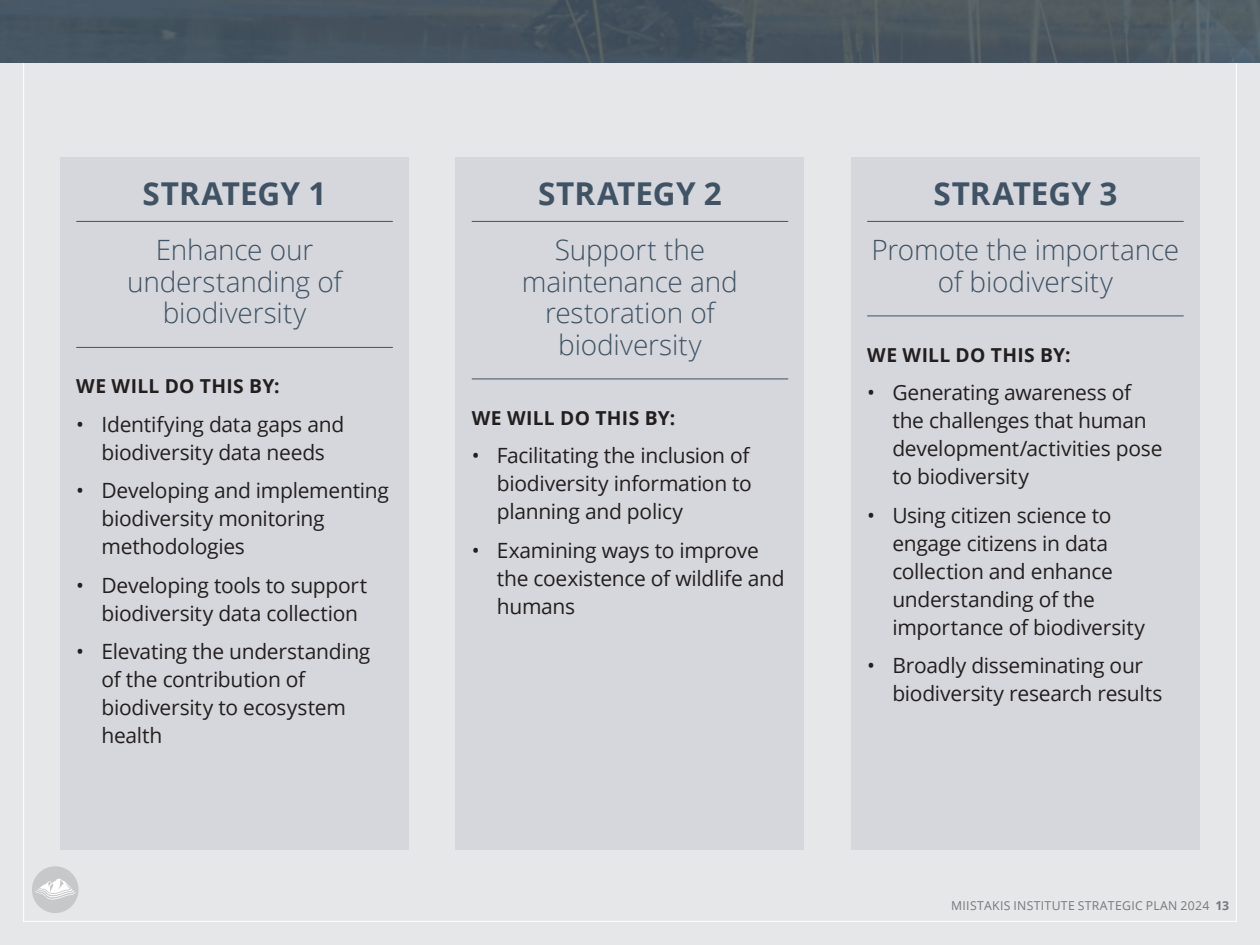
<style>
.page{position:relative;width:1260px;height:945px;background:#e6e7e9}
.page>*{position:absolute;margin:0;border:0;box-sizing:border-box;transform-origin:0 0}
.t1{font:700 31.5px "Open Sans";color:#405364}
.t2{font:300 28px/31.5px "Open Sans";letter-spacing:-.005em;color:#405364;text-align:center}
.t3{font:21px/28px "Open Sans";letter-spacing:-.015em;color:#231f20}
.Subhead_2{font:700 19.25px "Open Sans";letter-spacing:.015em;color:#231f20}
.t4{font:12.25px "Open Sans";letter-spacing:.025em;color:#76787b}
.s1{font-weight:700}
</style>
<div class="page">
<img style="left:0;top:0;width:1132px;height:63px">
<svg style="left:1132px;top:0;width:128px;height:63px;background:#505d65"></svg>
<div style="left:456px;top:158px;width:348px;height:692px;background:#d6d7dc"></div>
<hr style="left:472px;top:221px;width:316px;height:1px;background:#405364">
<hr style="left:472px;top:378px;width:316px;height:1px;background:#405364">
<div style="left:851px;top:158px;width:348px;height:692px;background:#d6d7dc"></div>
<hr style="left:867px;top:221px;width:317px;height:1px;background:#405364">
<hr style="left:867px;top:315px;width:317px;height:1px;background:#405364">
<div style="left:61px;top:158px;width:348px;height:692px;background:#d6d7dc"></div>
<hr style="left:76px;top:221px;width:317px;height:1px;background:#405364">
<hr style="left:76px;top:347px;width:317px;height:1px;background:#405364">
<div style="left:32px;top:866px;width:47px;height:47px;background:#c7c8ca;border-radius:50%"></div>
<svg style="left:35px;top:879px;width:40px;height:21px"></svg>
<p class="t1" style="left:143px;top:172px;width:185px">STRATEGY 1</p>
<p class="t2" style="left:127px;top:234px;width:216px">Enhance our understanding of biodiversity</p>
<p class="Subhead_2" style="left:76px;top:373px;width:205px">WE WILL DO THIS BY:</p>
<p class="t3" style="left:76px;top:410px;width:269px;text-align:center">• Identifying data gaps and biodiversity data needs</p>
<p class="t3" style="left:101px;top:476px;width:289px;text-indent:-25px">• Developing and implementing biodiversity monitoring methodologies</p>
<p class="t3" style="left:101px;top:571px;width:267px;text-indent:-25px">• Developing tools to support biodiversity data collection</p>
<p class="t3" style="left:101px;top:637px;width:270px;text-indent:-25px">• Elevating the understanding of the contribution of biodiversity to ecosystem health</p>
<p class="t1" style="left:538px;top:172px;width:185px">STRATEGY 2</p>
<p class="t2" style="left:522px;top:234px;width:217px">Support the maintenance and restoration of biodiversity</p>
<p class="Subhead_2" style="left:472px;top:404px;width:205px">WE WILL DO THIS BY:</p>
<p class="t3" style="left:497px;top:441px;width:257px;text-align:justify;text-indent:-25px">• Facilitating the inclusion of biodiversity information to planning and policy</p>
<p class="t3" style="left:497px;top:536px;width:289px;text-indent:-25px">• Examining ways to improve the coexistence of wildlife and humans</p>
<p class="t1" style="left:934px;top:172px;width:185px">STRATEGY 3</p>
<p class="t2" style="left:872px;top:234px;width:309px">Promote the importance of biodiversity</p>
<p class="Subhead_2" style="left:867px;top:341px;width:205px">WE WILL DO THIS BY:</p>
<p class="t3" style="left:892px;top:378px;width:272px;text-indent:-25px">• Generating awareness of the challenges that human development/activities pose to biodiversity</p>
<p class="t3" style="left:892px;top:501px;width:254px;text-indent:-25px">• Using citizen science to engage citizens in data collection and enhance understanding of the importance of biodiversity</p>
<p class="t3" style="left:892px;top:651px;width:271px;text-indent:-25px">• Broadly disseminating our biodiversity research results</p>
<p class="t4" style="left:951px;top:897px;width:280px">MIISTAKIS INSTITUTE STRATEGIC PLAN 2024 <span class="s1">13</span></p>
</div>
